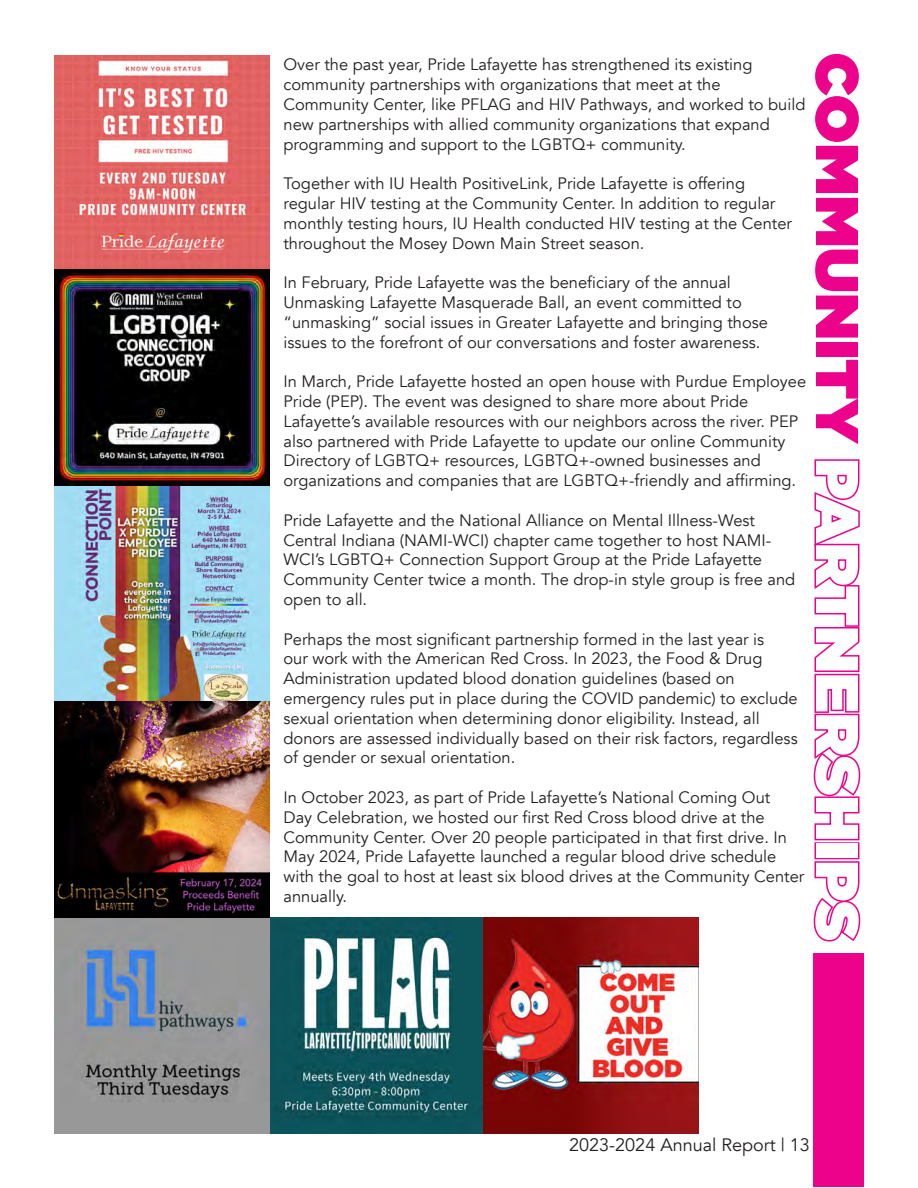
<style>
.page{position:relative;width:918px;height:1188px;background:#fff}
.page>*{position:absolute;margin:0;border:0;box-sizing:border-box;transform-origin:0 0}
.t1{font:900 60px "Gotham";color:#ed028c}
.t2{font:18px "Avenir";color:#231f20}
.t3{font:16.5px/19.8px "Avenir";color:#231f20}
</style>
<div class="page">
<div style="left:813px;top:953px;width:51px;height:233px;background:#ed028c"></div>
<img style="left:54px;top:56px;width:215px;height:213px">
<img style="left:54px;top:918px;width:645px;height:216px">
<img style="left:54px;top:269px;width:215px;height:649px">
<p class="t3" style="left:284px;top:55px;width:524px">Over the past year, Pride Lafayette has strengthened its existing community partnerships with organizations that meet at the Community Center, like PFLAG and HIV Pathways, and worked to build new partnerships with allied community organizations that expand programming and support to the LGBTQ+ community.</p>
<p class="t3" style="left:284px;top:174px;width:510px">Together with IU Health PositiveLink, Pride Lafayette is offering regular HIV testing at the Community Center. In addition to regular monthly testing hours, IU Health conducted HIV testing at the Center throughout the Mosey Down Main Street season.</p>
<p class="t3" style="left:284px;top:273px;width:486px">In February, Pride Lafayette was the beneficiary of the annual Unmasking Lafayette Masquerade Ball, an event committed to “unmasking” social issues in Greater Lafayette and bringing those issues to the forefront of our conversations and foster awareness.</p>
<p class="t3" style="left:284px;top:372px;width:524px">In March, Pride Lafayette hosted an open house with Purdue Employee Pride (PEP). The event was designed to share more about Pride Lafayette’s available resources with our neighbors across the river. PEP also partnered with Pride Lafayette to update our online Community Directory of LGBTQ+ resources, LGBTQ+-owned businesses and organizations and companies that are LGBTQ+-friendly and affirming.</p>
<p class="t3" style="left:284px;top:511px;width:513px">Pride Lafayette and the National Alliance on Mental Illness-West Central Indiana (NAMI-WCI) chapter came together to host NAMI-WCI’s LGBTQ+ Connection Support Group at the Pride Lafayette Community Center twice a month. The drop-in style group is free and open to all.</p>
<p class="t3" style="left:284px;top:629px;width:516px">Perhaps the most significant partnership formed in the last year is<br>our work with the American Red Cross. In 2023, the Food &amp; Drug Administration updated blood donation guidelines (based on emergency rules put in place during the COVID pandemic) to exclude sexual orientation when determining donor eligibility. Instead, all donors are assessed individually based on their risk factors, regardless of gender or sexual orientation.</p>
<p class="t3" style="left:284px;top:788px;width:522px">In October 2023, as part of Pride Lafayette’s National Coming Out<br>Day Celebration, we hosted our first Red Cross blood drive at the Community Center. Over 20 people participated in that first drive. In May 2024, Pride Lafayette launched a regular blood drive schedule with the goal to host at least six blood drives at the Community Center annually.</p>
<p class="t1" style="left:880px;top:52px;width:891px;rotate:90deg">COMMUNITY PARTNERSHIPS</p>
<p class="t2" style="left:569px;top:1134px;width:242px">2023-2024 Annual Report | 13</p>
</div>
